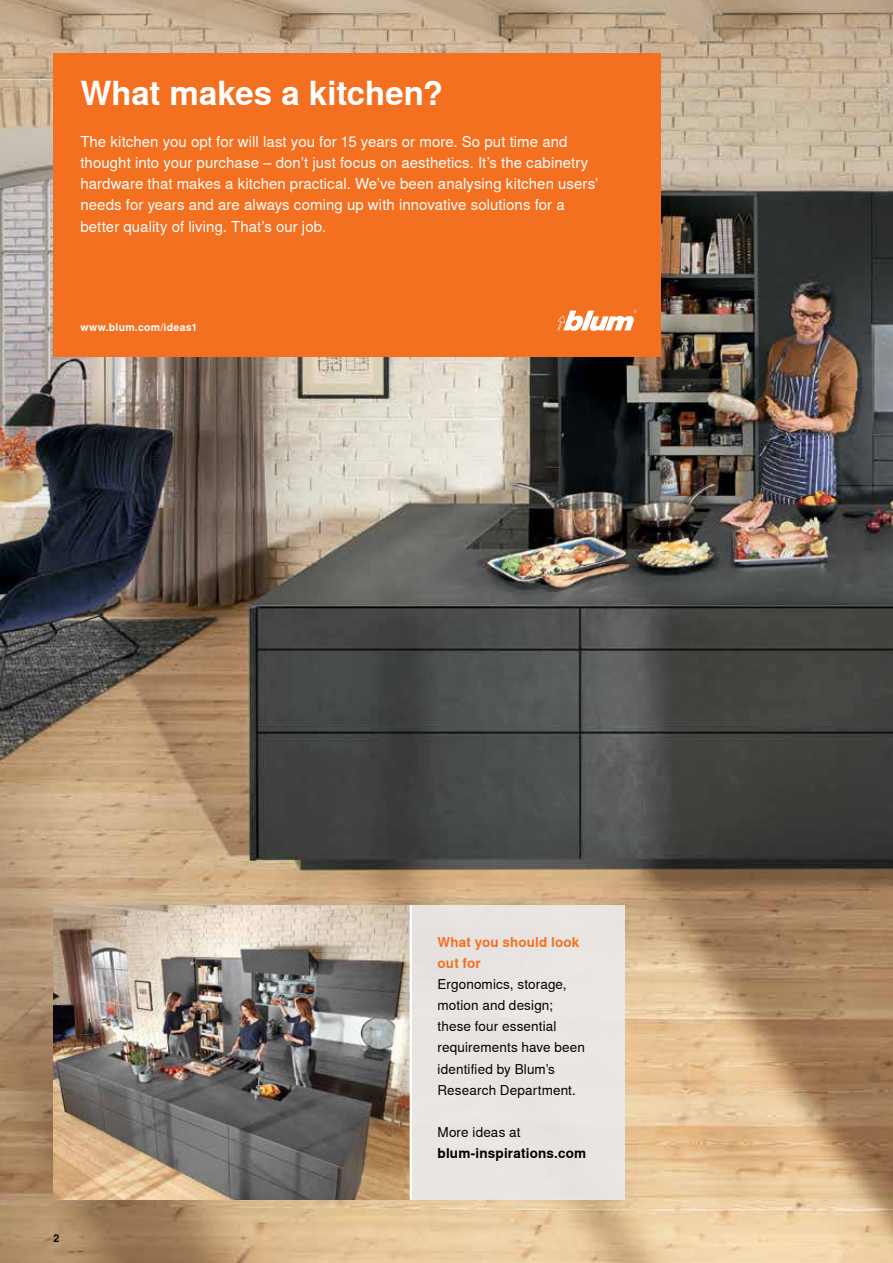
<style>
.page{position:relative;width:893px;height:1263px;background:#fff}
.page>*{position:absolute;margin:0;border:0;box-sizing:border-box;transform-origin:0 0}
.t1{font:700 33px "Nimbus Sans Global";color:#fff}
.t2{font:15px/21px "Nimbus Sans Global";letter-spacing:.005em;color:#fff}
.t3{font:13.5px/21px "Nimbus Sans Global";letter-spacing:.01em;color:#000}
.t4{font:700 13.5px/21px "Nimbus Sans Global";letter-spacing:.01em;color:#f37021}
.t5{font:700 13.5px "Nimbus Sans Global";letter-spacing:.01em;color:#000}
.t6{font:700 10.5px "Nimbus Sans Global";letter-spacing:.025em;color:#fff}
.t7{font:700 10.5px "Nimbus Sans Global";color:#000}
</style>
<div class="page">
<img style="left:0;top:0;width:893px;height:1263px">
<div style="left:54px;top:54px;width:607px;height:303px;background:#f37021"></div>
<div style="left:411px;top:905px;width:214px;height:295px;background:#e9e5e2"></div>
<svg style="left:557px;top:310px;width:80px;height:21px"></svg>
<img style="left:54px;top:905px;width:356px;height:295px">
<hr style="left:410px;top:905px;width:2px;height:295px;background:#fff">
<h1 class="t1" style="left:80px;top:75px;width:364px">What makes a kitchen?</h1>
<p class="t2" style="left:80px;top:132px;width:520px">The kitchen you opt for will last you for 15 years or more. So put time and thought into your purchase – don’t just focus on aesthetics. It’s the cabinetry hardware that makes a kitchen practical. We’ve been analysing kitchen users’ needs for years and are always coming up with innovative solutions for a better quality of living. That’s our job.</p>
<p class="t6" style="left:80px;top:321px;width:118px">www.blum.com/ideas1</p>
<p class="t7" style="left:54px;top:1232px;width:7px">2</p>
<p class="t4" style="left:438px;top:932px;width:143px">What you should look out for</p>
<p class="t3" style="left:438px;top:974px;width:149px">Ergonomics, storage, motion and design; these four essential requirements have been identified by Blum’s<br>Research Department.</p>
<p class="t3" style="left:438px;top:1121px;width:84px">More ideas at</p>
<p class="t5" style="left:438px;top:1145px;width:150px">blum-inspirations.com</p>
</div>
